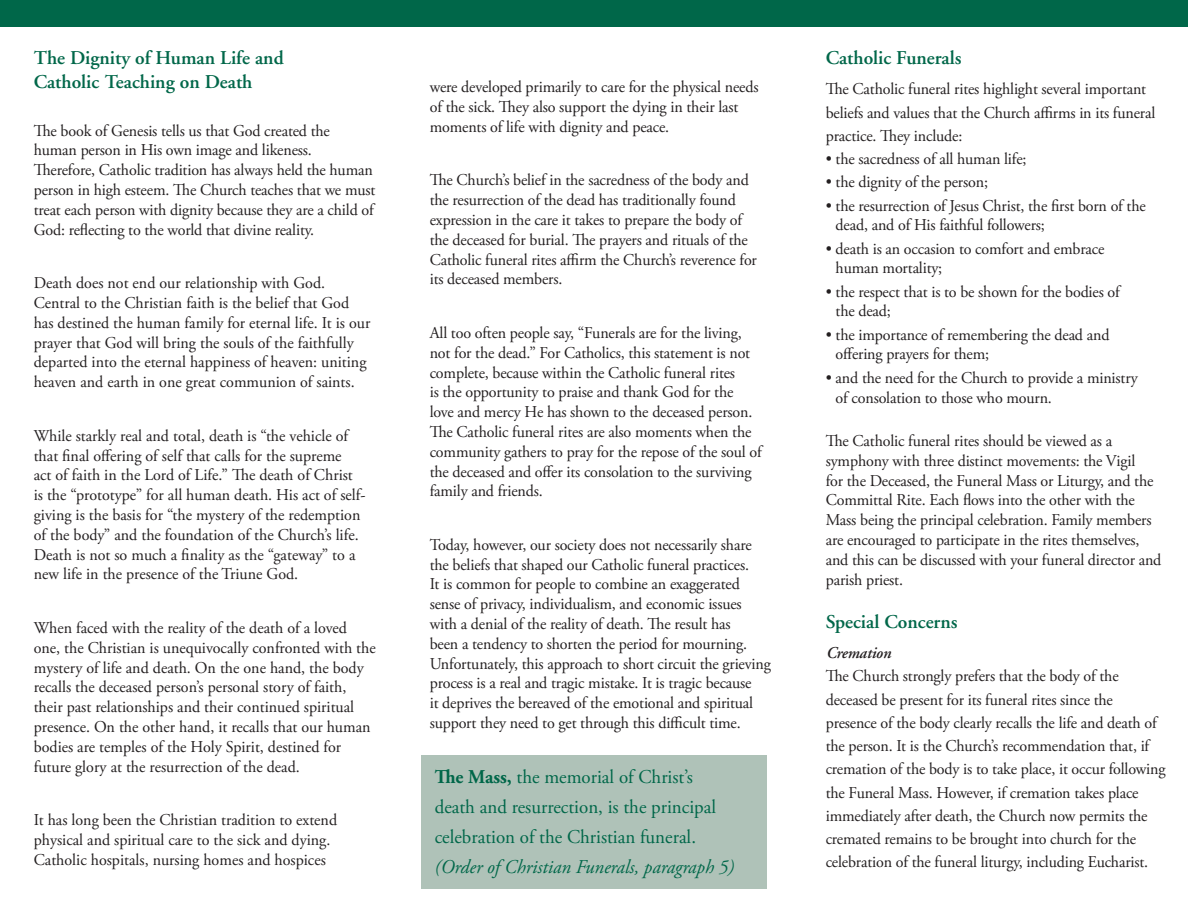
<style>
.page{position:relative;width:1188px;height:918px;background:#fff}
.page>*{position:absolute;margin:0;border:0;box-sizing:border-box;transform-origin:0 0}
.t1{font:19.5px/30px "Adobe Garamond Pro";color:#006749}
.t2{font:600 19.5px "Adobe Garamond";color:#006749}
.t3{font:16.5px/19.8px "Adobe Garamond Pro";letter-spacing:-.01em;color:#231f20}
.t4{font:italic 600 16.5px "Adobe Garamond";letter-spacing:-.01em;color:#231f20}
.s1{font-weight:700}
.s2{font-style:italic}
</style>
<div class="page">
<div style="left:0;top:0;width:1188px;height:26px;background:#006749"></div>
<div style="left:421px;top:755px;width:346px;height:134px;background:#afc2b8"></div>
<p class="t2" style="left:34px;top:47px;width:251px">The Dignity of Human Life and</p>
<p class="t2" style="left:34px;top:71px;width:220px">Catholic Teaching on Death</p>
<p class="t3" style="left:34px;top:121px;width:343px">The book of Genesis tells us that God created the human person in His own image and likeness.<br>Therefore, Catholic tradition has always held the human person in high esteem. The Church teaches that we must treat each person with dignity because they are a child of God: reflecting to the world that divine reality.</p>
<p class="t3" style="left:34px;top:274px;width:338px">Death does not end our relationship with God.<br>Central to the Christian faith is the belief that God has destined the human family for eternal life. It is our prayer that God will bring the souls of the faithfully departed into the eternal happiness of heaven: uniting heaven and earth in one great communion of saints.</p>
<p class="t3" style="left:34px;top:426px;width:316px">While starkly real and total, death is “the vehicle of that final offering of self that calls for the supreme</p>
<p class="t3" style="left:34px;top:466px;width:333px">act of faith in the Lord of Life.” The death of Christ is the “prototype” for all human death. His act of self&shy;giving is the basis for “the mystery of the redemption of the body” and the foundation of the Church’s life.<br>Death is not so much a finality as the “gateway” to a new life in the presence of the Triune God.</p>
<p class="t3" style="left:34px;top:618px;width:343px">When faced with the reality of the death of a loved one, the Christian is unequivocally confronted with the mystery of life and death. On the one hand, the body recalls the deceased person’s personal story of faith, their past relationships and their continued spiritual presence. On the other hand, it recalls that our human bodies are temples of the Holy Spirit, destined for future glory at the resurrection of the dead.</p>
<p class="t3" style="left:34px;top:811px;width:305px">It has long been the Christian tradition to extend physical and spiritual care to the sick and dying.<br>Catholic hospitals, nursing homes and hospices</p>
<p class="t3" style="left:430px;top:78px;width:330px">were developed primarily to care for the physical needs of the sick. They also support the dying in their last moments of life with dignity and peace.</p>
<p class="t3" style="left:430px;top:171px;width:329px">The Church’s belief in the sacredness of the body and the resurrection of the dead has traditionally found expression in the care it takes to prepare the body of the deceased for burial. The prayers and rituals of the Catholic funeral rites affirm the Church’s reverence for its deceased members.</p>
<p class="t3" style="left:430px;top:323px;width:334px">All too often people say, “Funerals are for the living, not for the dead.” For Catholics, this statement is not complete, because within the Catholic funeral rites<br>is the opportunity to praise and thank God for the<br>love and mercy He has shown to the deceased person.<br>The Catholic funeral rites are also moments when the community gathers to pray for the repose of the soul of the deceased and offer its consolation to the surviving family and friends.</p>
<p class="t3" style="left:430px;top:535px;width:343px">Today, however, our society does not necessarily share the beliefs that shaped our Catholic funeral practices.<br>It is common for people to combine an exaggerated sense of privacy, individualism, and economic issues with a denial of the reality of death. The result has<br>been a tendency to shorten the period for mourning.<br>Unfortunately, this approach to short circuit the grieving process is a real and tragic mistake. It is tragic because<br>it deprives the bereaved of the emotional and spiritual support they need to get through this difficult time.</p>
<p class="t1" style="left:435px;top:762px;width:301px"><span class="s1">The Mass,</span> the memorial of Christ’s death and resurrection, is the principal celebration of the Christian funeral. <span class="s2">(Order of Christian Funerals, paragraph 5)</span></p>
<p class="t2" style="left:826px;top:47px;width:137px">Catholic Funerals</p>
<p class="t3" style="left:826px;top:78px;width:331px;line-height:23.2px">The Catholic funeral rites highlight several important beliefs and values that the Church affirms in its funeral practice. They include:</p>
<p class="t3" style="left:826px;top:149px;width:202px">• the sacredness of all human life;</p>
<p class="t3" style="left:826px;top:173px;width:164px">• the dignity of the person;</p>
<p class="t3" style="left:836px;top:196px;width:312px;text-indent:-10px">• the resurrection of Jesus Christ, the first born of the dead, and of His faithful followers;</p>
<p class="t3" style="left:836px;top:239px;width:270px;text-indent:-10px">• death is an occasion to comfort and embrace human mortality;</p>
<p class="t3" style="left:836px;top:282px;width:286px;text-indent:-10px">• the respect that is to be shown for the bodies of the dead;</p>
<p class="t3" style="left:836px;top:325px;width:275px;text-indent:-10px">• the importance of remembering the dead and offering prayers for them;</p>
<p class="t3" style="left:836px;top:368px;width:304px;text-indent:-10px">• and the need for the Church to provide a ministry of consolation to those who mourn.</p>
<p class="t3" style="left:826px;top:431px;width:337px">The Catholic funeral rites should be viewed as a symphony with three distinct movements: the Vigil<br>for the Deceased, the Funeral Mass or Liturgy, and the Committal Rite. Each flows into the other with the Mass being the principal celebration. Family members are encouraged to participate in the rites themselves, and this can be discussed with your funeral director and parish priest.</p>
<p class="t2" style="left:826px;top:611px;width:133px">Special Concerns</p>
<p class="t4" style="left:826px;top:644px;width:67px">Cremation</p>
<p class="t3" style="left:826px;top:665px;width:341px;line-height:23.2px">The Church strongly prefers that the body of the deceased be present for its funeral rites since the presence of the body clearly recalls the life and death of the person. It is the Church’s recommendation that, if cremation of the body is to take place, it occur following the Funeral Mass. However, if cremation takes place immediately after death, the Church now permits the cremated remains to be brought into church for the celebration of the funeral liturgy, including Eucharist.</p>
</div>
